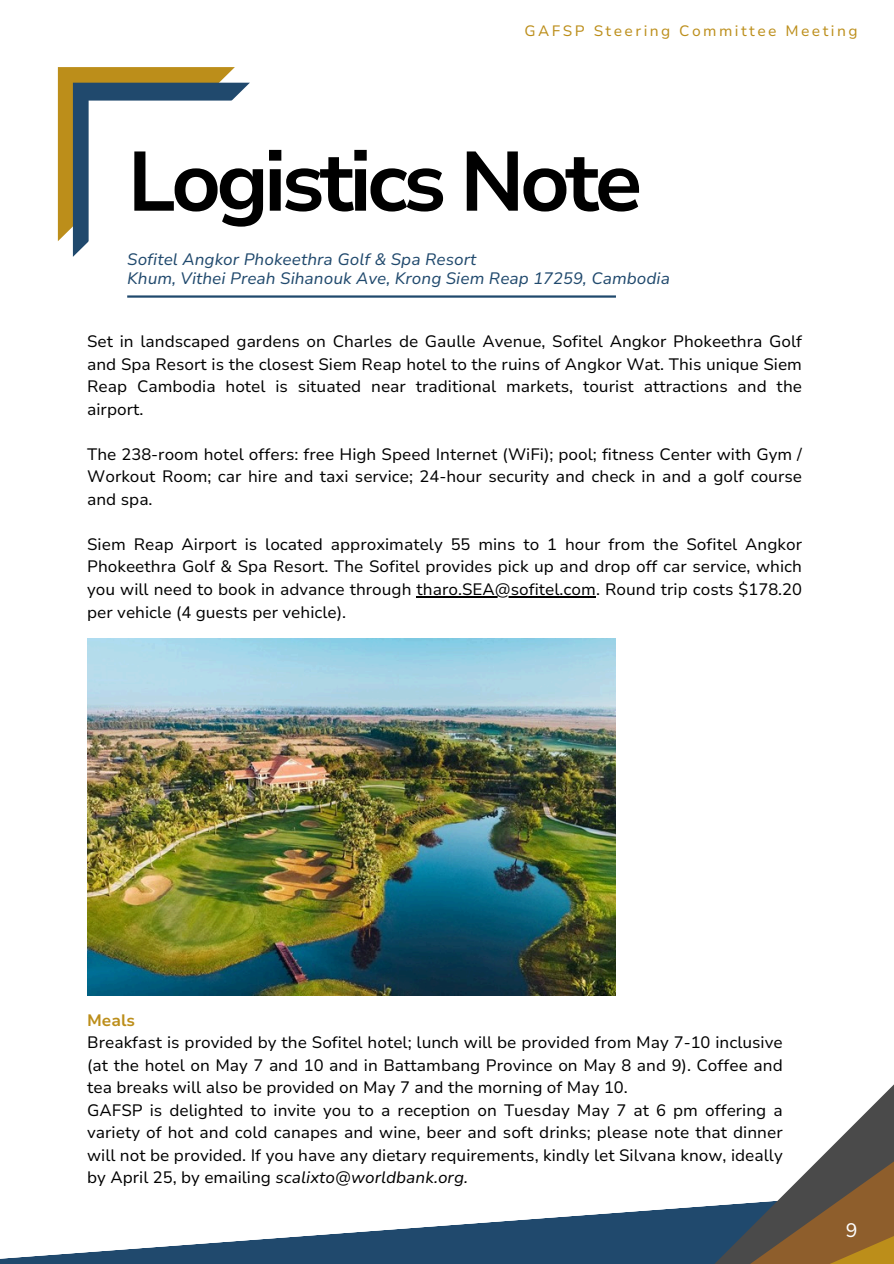
<style>
.page{position:relative;width:894px;height:1264px;background:#fff}
.page>*{position:absolute;margin:0;border:0;box-sizing:border-box;transform-origin:0 0}
.t1{font:700 84px "Nunito Sans 10 pt";letter-spacing:-.06em;color:#000}
.t2{font:19.5px "Nunito Sans 10 pt";color:#fff}
.t3{font:16.5px/22.5px "Nunito Sans 10 pt";color:#000;text-align:justify}
.t4{font:italic 16.5px "Nunito Sans 10 pt";color:#20496d}
.t5{font:700 16.5px "Nunito Sans 10 pt";color:#bc8e1a}
.t6{font:15px "Nunito Sans 10 pt";letter-spacing:.16em;color:#bc8e1a}
.s1{font-style:italic}
</style>
<div class="page">
<hr style="left:127px;top:295px;width:488px;height:3px;background:#20496d">
<img style="left:87px;top:638px;width:528px;height:357px">
<hr style="left:416px;top:596px;width:180px;height:1px;background:#000">
<svg style="left:0;top:1212px;width:626px;height:51px;fill:#20496d"></svg>
<svg style="left:626px;top:1097px;width:267px;height:166px"></svg>
<svg style="left:58px;top:67px;width:192px;height:190px"></svg>
<p class="t6" style="left:524px;top:21px;width:334px">GAFSP Steering Committee Meeting</p>
<p class="t1" style="left:127px;top:126px;width:516px">Logistics Note</p>
<p class="t4" style="left:127px;top:249px;width:351px">Sofitel Angkor Phokeethra Golf &amp; Spa Resort</p>
<p class="t4" style="left:127px;top:268px;width:544px">Khum, Vithei Preah Sihanouk Ave, Krong Siem Reap 17259, Cambodia</p>
<h1 class="t3" style="left:87px;top:331px;width:716px">Set in landscaped gardens on Charles de Gaulle Avenue, Sofitel Angkor Phokeethra Golf and Spa Resort is the closest Siem Reap hotel to the ruins of Angkor Wat. This unique Siem Reap Cambodia hotel is situated near traditional markets, tourist attractions and the airport.</h1>
<p class="t3" style="left:87px;top:443px;width:716px">The 238-room hotel offers: free High Speed Internet (WiFi); pool; fitness Center with Gym / Workout Room; car hire and taxi service; 24-hour security and check in and a golf course and spa.</p>
<p class="t3" style="left:87px;top:533px;width:716px">Siem Reap Airport is located approximately 55 mins to 1 hour from the Sofitel Angkor Phokeethra Golf &amp; Spa Resort. The Sofitel provides pick up and drop off car service, which you will need to book in advance through tharo.SEA@sofitel.com. Round trip costs $178.20</p>
<p class="t3" style="left:87px;top:601px;width:260px">per vehicle (4 guests per vehicle).</p>
<p class="t5" style="left:87px;top:1008px;width:49px">Meals</p>
<p class="t3" style="left:87px;top:1031px;width:697px">Breakfast is provided by the Sofitel hotel; lunch will be provided from May 7-10 inclusive (at the hotel on May 7 and 10 and in Battambang Province on May 8 and 9). Coffee and tea breaks will also be provided on May 7 and the morning of May 10.</p>
<p class="t3" style="left:87px;top:1098px;width:697px">GAFSP is delighted to invite you to a reception on Tuesday May 7 at 6 pm offering a variety of hot and cold canapes and wine, beer and soft drinks; please note that dinner will not be provided. If you have any dietary requirements, kindly let Silvana know, ideally by April 25, by emailing <span class="s1">scalixto@worldbank.org.</span></p>
<p class="t2" style="left:845px;top:1217px;width:13px">9</p>
</div>
